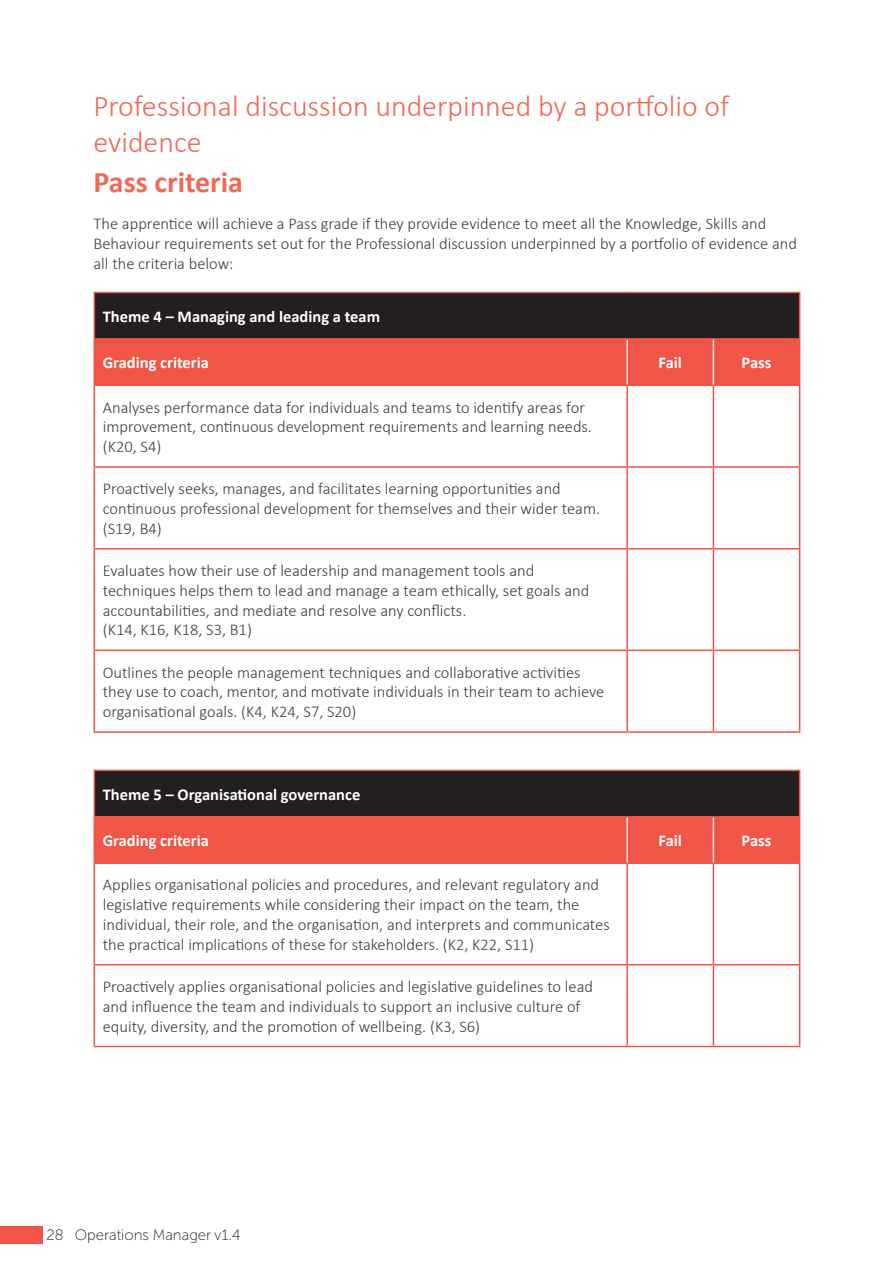
<style>
.page{position:relative;width:893px;height:1263px;background:#fff}
.page>*{position:absolute;margin:0;border:0;box-sizing:border-box;transform-origin:0 0}
.Sub_heading{font:300 30px/36px "Calibri";color:#f26855}
.Sub_heading-2{font:700 30px "Calibri";color:#f26855}
.body_text{font:300 16.5px/19.8px "Calibri";color:#3e3e3f}
.body_text-2{font:700 16.5px "Calibri";color:#fff}
.t1{font:15px "Museo Sans Cyrl 100";color:#231f20}
</style>
<div class="page">
<div style="left:0;top:1227px;width:43px;height:17px;background:#f05547"></div>
<div style="left:94px;top:292px;width:706px;height:47px;background:#231f20"></div>
<div style="left:95px;top:340px;width:704px;height:44px;background:#f05547"></div>
<svg style="left:95px;top:386px;width:704px;height:345px"></svg>
<hr style="left:94px;top:293px;width:1px;height:45px;background:#f05547">
<hr style="left:94px;top:292px;width:533px;height:1px;background:#f05547">
<hr style="left:627px;top:292px;width:86px;height:1px;background:#f05547">
<hr style="left:713px;top:292px;width:87px;height:1px;background:#f05547">
<hr style="left:799px;top:293px;width:1px;height:45px;background:#f05547">
<hr style="left:94px;top:340px;width:1px;height:44px;background:#f05547">
<hr style="left:94px;top:338px;width:533px;height:2px;background:#f05547">
<hr style="left:627px;top:338px;width:86px;height:2px;background:#f05547">
<hr style="left:713px;top:338px;width:87px;height:2px;background:#f05547">
<hr style="left:799px;top:340px;width:1px;height:44px;background:#f05547">
<hr style="left:94px;top:386px;width:1px;height:80px;background:#f05547">
<hr style="left:94px;top:384px;width:533px;height:2px;background:#f05547">
<hr style="left:626px;top:386px;width:2px;height:80px;background:#f05547">
<hr style="left:627px;top:384px;width:86px;height:2px;background:#f05547">
<hr style="left:713px;top:386px;width:1px;height:80px;background:#f05547">
<hr style="left:713px;top:384px;width:87px;height:2px;background:#f05547">
<hr style="left:799px;top:386px;width:1px;height:80px;background:#f05547">
<hr style="left:94px;top:468px;width:1px;height:80px;background:#f05547">
<hr style="left:94px;top:466px;width:533px;height:2px;background:#f05547">
<hr style="left:626px;top:468px;width:2px;height:80px;background:#f05547">
<hr style="left:627px;top:466px;width:86px;height:2px;background:#f05547">
<hr style="left:713px;top:468px;width:1px;height:80px;background:#f05547">
<hr style="left:713px;top:466px;width:87px;height:2px;background:#f05547">
<hr style="left:799px;top:468px;width:1px;height:80px;background:#f05547">
<hr style="left:94px;top:549px;width:1px;height:101px;background:#f05547">
<hr style="left:94px;top:651px;width:1px;height:80px;background:#f05547">
<hr style="left:94px;top:548px;width:533px;height:1px;background:#f05547">
<hr style="left:94px;top:650px;width:533px;height:1px;background:#f05547">
<hr style="left:94px;top:731px;width:533px;height:2px;background:#f05547">
<hr style="left:626px;top:549px;width:2px;height:101px;background:#f05547">
<hr style="left:626px;top:651px;width:2px;height:80px;background:#f05547">
<hr style="left:627px;top:548px;width:86px;height:1px;background:#f05547">
<hr style="left:627px;top:650px;width:86px;height:1px;background:#f05547">
<hr style="left:627px;top:731px;width:86px;height:2px;background:#f05547">
<hr style="left:713px;top:549px;width:1px;height:101px;background:#f05547">
<hr style="left:713px;top:651px;width:1px;height:80px;background:#f05547">
<hr style="left:713px;top:548px;width:87px;height:1px;background:#f05547">
<hr style="left:799px;top:549px;width:1px;height:101px;background:#f05547">
<hr style="left:799px;top:651px;width:1px;height:80px;background:#f05547">
<hr style="left:713px;top:650px;width:87px;height:1px;background:#f05547">
<hr style="left:713px;top:731px;width:87px;height:2px;background:#f05547">
<hr style="left:626px;top:340px;width:2px;height:44px;background:#e6e7e9">
<hr style="left:713px;top:340px;width:1px;height:44px;background:#e6e7e9">
<div style="left:94px;top:770px;width:706px;height:47px;background:#231f20"></div>
<div style="left:95px;top:817px;width:704px;height:45px;background:#f05547"></div>
<svg style="left:95px;top:864px;width:704px;height:182px"></svg>
<hr style="left:94px;top:771px;width:1px;height:45px;background:#f05547">
<hr style="left:94px;top:770px;width:533px;height:1px;background:#f05547">
<hr style="left:627px;top:770px;width:86px;height:1px;background:#f05547">
<hr style="left:713px;top:770px;width:87px;height:1px;background:#f05547">
<hr style="left:799px;top:771px;width:1px;height:45px;background:#f05547">
<hr style="left:94px;top:817px;width:1px;height:45px;background:#f05547">
<hr style="left:94px;top:816px;width:533px;height:1px;background:#f05547">
<hr style="left:627px;top:816px;width:86px;height:1px;background:#f05547">
<hr style="left:713px;top:816px;width:87px;height:1px;background:#f05547">
<hr style="left:799px;top:817px;width:1px;height:45px;background:#f05547">
<hr style="left:94px;top:864px;width:1px;height:100px;background:#f05547">
<hr style="left:94px;top:862px;width:533px;height:2px;background:#f05547">
<hr style="left:626px;top:864px;width:2px;height:100px;background:#f05547">
<hr style="left:627px;top:862px;width:86px;height:2px;background:#f05547">
<hr style="left:713px;top:864px;width:1px;height:100px;background:#f05547">
<hr style="left:713px;top:862px;width:87px;height:2px;background:#f05547">
<hr style="left:799px;top:864px;width:1px;height:100px;background:#f05547">
<hr style="left:94px;top:965px;width:1px;height:81px;background:#f05547">
<hr style="left:94px;top:964px;width:533px;height:1px;background:#f05547">
<hr style="left:94px;top:1046px;width:533px;height:1px;background:#f05547">
<hr style="left:626px;top:965px;width:2px;height:81px;background:#f05547">
<hr style="left:627px;top:964px;width:86px;height:1px;background:#f05547">
<hr style="left:627px;top:1046px;width:86px;height:1px;background:#f05547">
<hr style="left:713px;top:965px;width:1px;height:81px;background:#f05547">
<hr style="left:713px;top:964px;width:87px;height:1px;background:#f05547">
<hr style="left:799px;top:965px;width:1px;height:81px;background:#f05547">
<hr style="left:713px;top:1046px;width:87px;height:1px;background:#f05547">
<hr style="left:626px;top:817px;width:2px;height:45px;background:#e6e7e9">
<hr style="left:713px;top:817px;width:1px;height:45px;background:#e6e7e9">
<p class="Sub_heading" style="left:94px;top:88px;width:637px">Professional discussion underpinned by a portfolio of evidence</p>
<p class="Sub_heading-2" style="left:94px;top:161px;width:151px">Pass criteria</p>
<p class="body_text" style="left:94px;top:214px;width:705px">The apprentice will achieve a Pass grade if they provide evidence to meet all the Knowledge, Skills and<br>Behaviour requirements set out for the Professional discussion underpinned by a portfolio of evidence and all the criteria below:</p>
<p class="body_text-2" style="left:103px;top:305px;width:279px">Theme 4 – Managing and leading a team</p>
<p class="body_text-2" style="left:103px;top:351px;width:108px">Grading criteria</p>
<p class="body_text-2" style="left:659px;top:351px;width:25px">Fail</p>
<p class="body_text-2" style="left:742px;top:351px;width:31px">Pass</p>
<p class="body_text" style="left:103px;top:397px;width:491px">Analyses performance data for individuals and teams to identify areas for improvement, continuous development requirements and learning needs. (K20, S4)</p>
<p class="body_text" style="left:103px;top:479px;width:499px">Proactively seeks, manages, and facilitates learning opportunities and continuous professional development for themselves and their wider team. (S19, B4)</p>
<p class="body_text" style="left:103px;top:560px;width:488px">Evaluates how their use of leadership and management tools and techniques helps them to lead and manage a team ethically, set goals and accountabilities, and mediate and resolve any conflicts.<br>(K14, K16, K18, S3, B1)</p>
<p class="body_text" style="left:103px;top:662px;width:503px">Outlines the people management techniques and collaborative activities they use to coach, mentor, and motivate individuals in their team to achieve organisational goals. (K4, K24, S7, S20)</p>
<p class="body_text-2" style="left:103px;top:783px;width:259px">Theme 5 – Organisational governance</p>
<p class="body_text-2" style="left:103px;top:829px;width:108px">Grading criteria</p>
<p class="body_text-2" style="left:659px;top:829px;width:25px">Fail</p>
<p class="body_text-2" style="left:742px;top:829px;width:31px">Pass</p>
<p class="body_text" style="left:103px;top:875px;width:508px">Applies organisational policies and procedures, and relevant regulatory and legislative requirements while considering their impact on the team, the individual, their role, and the organisation, and interprets and communicates the practical implications of these for stakeholders. (K2, K22, S11)</p>
<p class="body_text" style="left:103px;top:976px;width:492px">Proactively applies organisational policies and legislative guidelines to lead and influence the team and individuals to support an inclusive culture of equity, diversity, and the promotion of wellbeing. (K3, S6)</p>
<p class="t1" style="left:47px;top:1226px;width:196px">28 Operations Manager v1.4</p>
</div>
